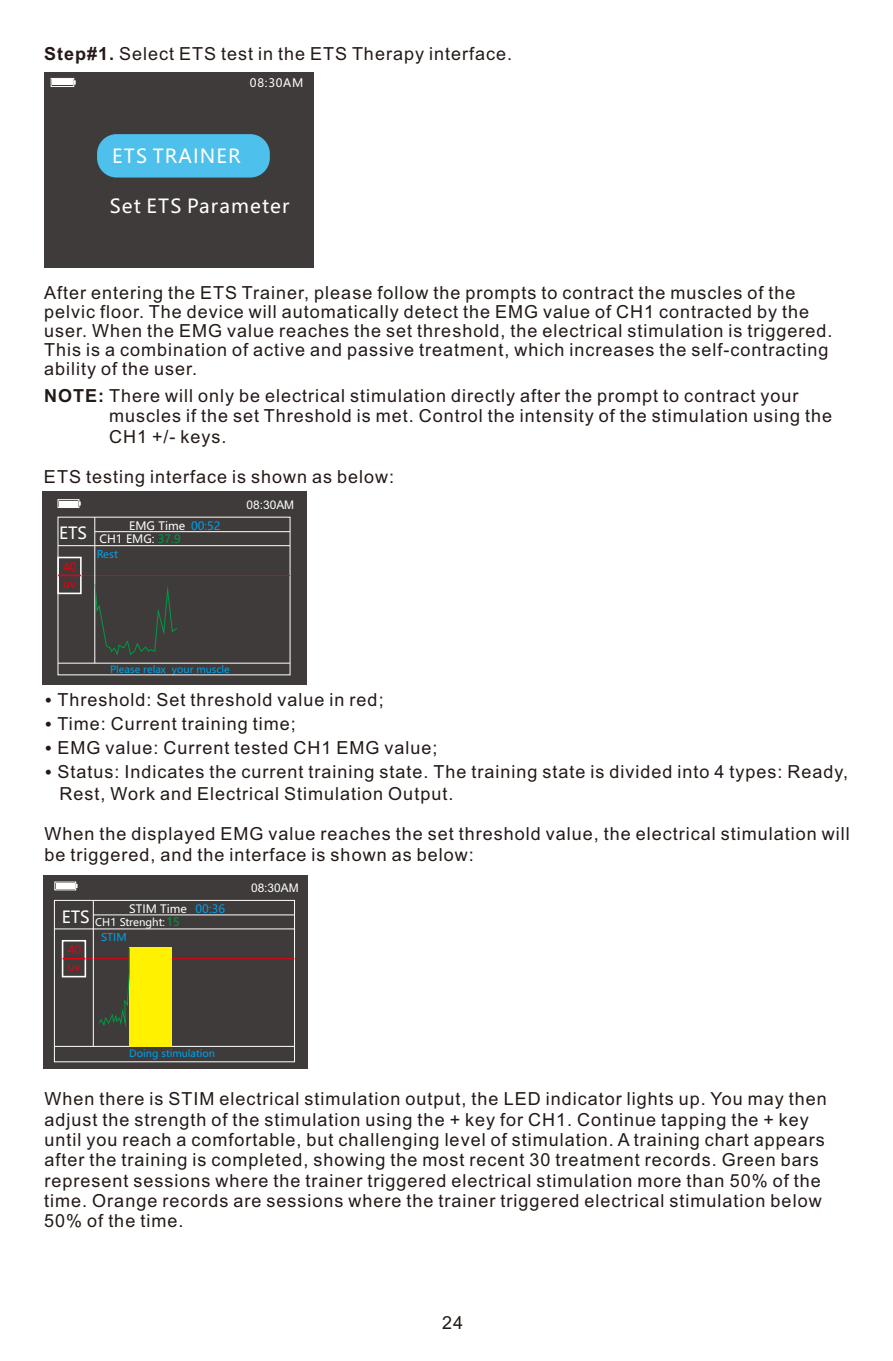
<style>
.page{position:relative;width:893px;height:1361px;background:#fff}
.page>*{position:absolute;margin:0;border:0;box-sizing:border-box;transform-origin:0 0}
.t1{font:19.2px "Microsoft Ya Hei";letter-spacing:.06em;color:#fff}
.t2{font:18px/20.4px "Arial";letter-spacing:.055em;color:#231916}
.t3{font:16.5px "Microsoft Ya Hei";color:#fff}
.t4{font:12px "Arial";color:#fff}
.t5{font:11.4px "Microsoft Ya Hei";color:#fff}
.t6{font:11.4px "Microsoft Ya Hei";color:#00a0e9}
.t7{font:11.4px/17.1px "Microsoft Ya Hei";color:#e60012}
.t8{font:10.5px "Microsoft Ya Hei";color:#fff}
.t9{font:10.5px "Microsoft Ya Hei";color:#00a0e9}
.t10{font:9.9px "Microsoft Ya Hei";color:#00a0e9}
.s1{font-weight:700}
.s2{color:#094}
.s3{font-family:"Microsoft Ya Hei";font-weight:700}
.s4{font-size:11.4px;color:#094}
</style>
<div class="page">
<div style="left:42px;top:491px;width:265px;height:193px;background:#3f3b3a"></div>
<hr style="left:58px;top:662px;width:232px;height:1px;background:#fff">
<hr style="left:58px;top:575px;width:232px;height:1px;background:#e60012">
<hr style="left:58px;top:545px;width:232px;height:1px;background:#fff">
<hr style="left:95px;top:531px;width:195px;height:1px;background:#fff">
<hr style="left:94px;top:517px;width:1px;height:146px;background:#fff">
<div style="left:58px;top:499px;width:21px;height:9px;border:1px solid #fff"></div>
<div style="left:59px;top:501px;width:19px;height:5px;background:#fff"></div>
<div style="left:57px;top:557px;width:25px;height:37px;border:2px solid #fff"></div>
<hr style="left:58px;top:574px;width:23px;height:2px;background:#e60012">
<svg style="left:94px;top:581px;width:83px;height:76px"></svg>
<div style="left:43px;top:875px;width:265px;height:193px;background:#3f3b3a"></div>
<div style="left:54px;top:900px;width:241px;height:162px;border:1px solid #fff"></div>
<hr style="left:54px;top:1046px;width:241px;height:1px;background:#fff">
<hr style="left:62px;top:958px;width:233px;height:1px;background:#e60012">
<hr style="left:54px;top:928px;width:241px;height:1px;background:#fff">
<hr style="left:93px;top:914px;width:202px;height:1px;background:#fff">
<hr style="left:93px;top:900px;width:1px;height:146px;background:#fff">
<div style="left:56px;top:883px;width:19px;height:6px;background:#fff"></div>
<div style="left:62px;top:940px;width:24px;height:37px;border:2px solid #fff"></div>
<div style="left:129px;top:947px;width:43px;height:99px;background:#fff100"></div>
<svg style="left:98px;top:948px;width:32px;height:80px"></svg>
<div style="left:44px;top:72px;width:270px;height:195px;background:#3f3b3a"></div>
<div style="left:97px;top:134px;width:173px;height:43px;background:#4dc0ec;border-radius:20px"></div>
<div style="left:51px;top:78px;width:23px;height:9px;border:1px solid #fff"></div>
<div style="left:52px;top:80px;width:21px;height:5px;background:#fff"></div>
<p class="t2" style="left:44px;top:45px;width:469px"><span class="s1">Step#1.</span> Select ETS test in the ETS Therapy interface.</p>
<p class="t5" style="left:250px;top:78px;width:55px">08:30AM</p>
<p class="t1" style="left:112px;top:148px;width:130px">ETS TRAINER</p>
<p class="t1" style="left:110px;top:197px;width:181px">Set ETS Parameter</p>
<p class="t2" style="left:44px;top:285px;width:790px;line-height:19.2px">After entering the ETS Trainer, please follow the prompts to contract the muscles of the pelvic floor. The device will automatically detect the EMG value of CH1 contracted by the user. When the EMG value reaches the set threshold, the electrical stimulation is triggered.<br>This is a combination of active and passive treatment, which increases the self-contracting ability of the user.</p>
<p class="t2" style="left:109px;top:387px;width:724px;text-indent:-65px"><span class="s1">NOTE:</span> There will only be electrical stimulation directly after the prompt to contract your muscles if the set Threshold is met. Control the intensity of the stimulation using the<br>CH1 +/- keys.</p>
<p class="t2" style="left:44px;top:468px;width:352px">ETS testing interface is shown as below:</p>
<p class="t3" style="left:59px;top:526px;width:30px">ETS</p>
<p class="t4" style="left:247px;top:500px;width:49px">08:30AM</p>
<p class="t5" style="left:129px;top:520px;width:57px">EMG Time</p>
<p class="t6" style="left:191px;top:520px;width:31px">00:52</p>
<p class="t5" style="left:99px;top:533px;width:83px">CH1 EMG: <span class="s2">37.9</span></p>
<p class="t7" style="left:63px;top:559px;width:15px">40 uv</p>
<p class="t9" style="left:97px;top:549px;width:23px">Rest</p>
<p class="t10" style="left:110px;top:665px;width:121px">Please relax your muscle</p>
<p class="t2" style="left:45px;top:689px;width:805px;line-height:24px"><span class="s3">·</span> Threshold: Set threshold value in red;<br><span class="s3">·</span> Time: Current training time;<br><span class="s3">·</span> EMG value: Current tested CH1 EMG value;<br><span class="s3">·</span> Status: Indicates the current training state. The training state is divided into 4 types: Ready,</p>
<p class="t2" style="left:60px;top:785px;width:395px">Rest, Work and Electrical Stimulation Output.</p>
<p class="t2" style="left:44px;top:825px;width:807px">When the displayed EMG value reaches the set threshold value, the electrical stimulation will be triggered, and the interface is shown as below:</p>
<p class="t5" style="left:129px;top:903px;width:59px">STIM Time</p>
<p class="t3" style="left:62px;top:909px;width:30px">ETS</p>
<p class="t8" style="left:95px;top:917px;width:86px">CH1 Strenght:<span class="s4">15</span></p>
<p class="t7" style="left:68px;top:942px;width:15px">40 uv</p>
<p class="t9" style="left:101px;top:932px;width:27px">STIM</p>
<p class="t6" style="left:196px;top:903px;width:31px">00:36</p>
<p class="t4" style="left:251px;top:883px;width:49px">08:30AM</p>
<p class="t10" style="left:129px;top:1049px;width:87px">Doing stimulation</p>
<p class="t2" style="left:44px;top:1090px;width:784px">When there is STIM electrical stimulation output, the LED indicator lights up. You may then adjust the strength of the stimulation using the + key for CH1. Continue tapping the + key until you reach a comfortable, but challenging level of stimulation. A training chart appears after the training is completed, showing the most recent 30 treatment records. Green bars represent sessions where the trainer triggered electrical stimulation more than 50% of the time. Orange records are sessions where the trainer triggered electrical stimulation below 50% of the time.</p>
<p class="t2" style="left:442px;top:1313px;width:23px">24</p>
</div>
